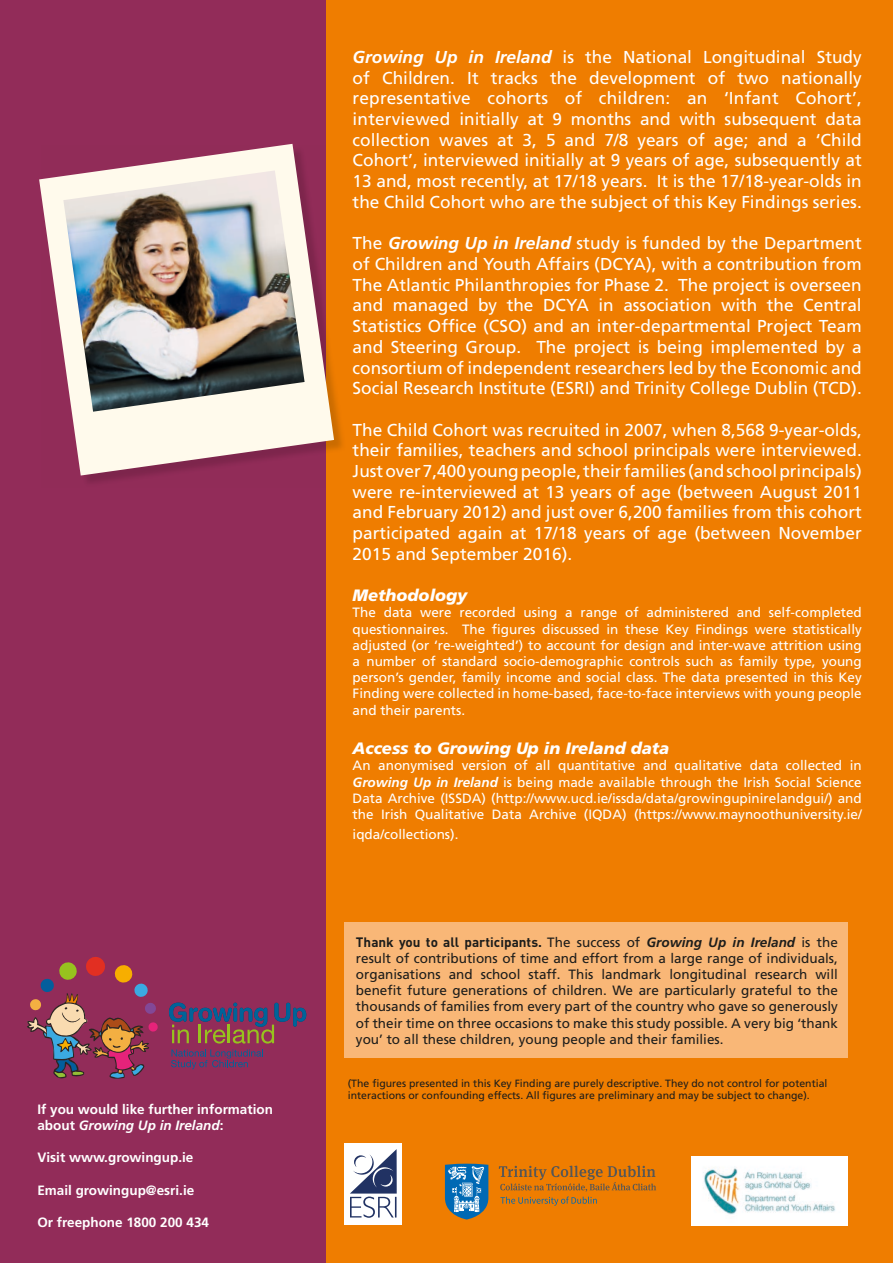
<style>
.page{position:relative;width:893px;height:1263px;background:#fff}
.page>*{position:absolute;margin:0;border:0;box-sizing:border-box;transform-origin:0 0}
.t1{font:17.25px/20.7px "Frutiger";color:#fff;text-align:justify}
.t2{font:italic 900 16.5px "Frutiger";color:#fff}
.t3{font:13.5px/16.2px "Frutiger";color:#fff;text-align:justify}
.t4{font:13.5px/16.2px "Frutiger";color:#1d1d1b;text-align:justify}
.t5{font:700 13.5px/16.2px "Frutiger";color:#fff}
.t6{font:700 13.5px "DIN";color:#1d1d1b}
.t7{font:10.5px/12.6px "Frutiger";color:#1d1d1b}
.s1{font-style:italic}
.s2{font-weight:700;font-style:italic}
.s3{font-family:"Frutiger";font-weight:400}
.s4{font-family:"Frutiger";font-style:italic}
</style>
<div class="page">
<div style="left:1px;top:0;width:892px;height:1263px;background:#ef7d00"></div>
<div style="left:0;top:0;width:325px;height:1263px;background:#922c59"></div>
<svg style="left:171px;top:1049px;width:92px;height:20px"></svg>
<svg style="left:169px;top:1003px;width:137px;height:40px"></svg>
<svg style="left:27px;top:957px;width:131px;height:122px"></svg>
<div style="left:344px;top:923px;width:504px;height:135px;background:#f9b777"></div>
<img style="left:691px;top:1157px;width:157px;height:68px">
<div style="left:344px;top:1143px;width:58px;height:82px;background:#fff"></div>
<svg style="left:350px;top:1149px;width:47px;height:69px"></svg>
<svg style="left:499px;top:1165px;width:157px;height:41px"></svg>
<svg style="left:445px;top:1164px;width:43px;height:55px;background:#4d8bb3"></svg>
<img style="left:80px;top:391px;width:262px;height:97px">
<svg style="left:39px;top:144px;width:295px;height:331px"></svg>
<img style="left:63px;top:170px;width:242px;height:242px">
<p class="t5" style="left:37px;top:1101px;width:237px">If you would like further information about <span class="s1">Growing Up in Ireland</span>:</p>
<p class="t5" style="left:37px;top:1149px;width:157px">Visit www.growingup.ie</p>
<p class="t5" style="left:37px;top:1182px;width:158px">Email growingup@esri.ie</p>
<p class="t5" style="left:37px;top:1214px;width:173px">Or freephone 1800 200 434</p>
<p class="t1" style="left:353px;top:47px;width:511px"><span class="s2">Growing Up in Ireland</span> is the National Longitudinal Study of Children. It tracks the development of two nationally representative cohorts of children: an ‘Infant Cohort’, interviewed initially at 9 months and with subsequent data collection waves at 3, 5 and 7/8 years of age; and a ‘Child Cohort’, interviewed initially at 9 years of age, subsequently at 13 and, most recently, at 17/18 years. It is the 17/18-year-olds in the Child Cohort who are the subject of this Key Findings series.</p>
<p class="t1" style="left:353px;top:233px;width:511px">The <span class="s2">Growing Up in Ireland</span> study is funded by the Department of Children and Youth Affairs (DCYA), with a contribution from The Atlantic Philanthropies for Phase 2. The project is overseen and managed by the DCYA in association with the Central Statistics Office (CSO) and an inter-departmental Project Team and Steering Group. The project is being implemented by a consortium of independent researchers led by the Economic and Social Research Institute (ESRI) and Trinity College Dublin (TCD).</p>
<p class="t1" style="left:353px;top:419px;width:511px">The Child Cohort was recruited in 2007, when 8,568 9-year-olds, their families, teachers and school principals were interviewed.<br>Just over 7,400 young people, their families (and school principals) were re-interviewed at 13 years of age (between August 2011 and February 2012) and just over 6,200 families from this cohort participated again at 17/18 years of age (between November 2015 and September 2016).</p>
<p class="t2" style="left:353px;top:586px;width:116px">Methodology</p>
<p class="t3" style="left:353px;top:605px;width:511px">The data were recorded using a range of administered and self-completed questionnaires. The figures discussed in these Key Findings were statistically adjusted (or ‘re-weighted’) to account for design and inter-wave attrition using a number of standard socio-demographic controls such as family type, young person’s gender, family income and social class. The data presented in this Key Finding were collected in home-based, face-to-face interviews with young people and their parents.</p>
<p class="t2" style="left:353px;top:739px;width:318px">Access to Growing Up in Ireland data</p>
<p class="t3" style="left:353px;top:758px;width:511px">An anonymised version of all quantitative and qualitative data collected in <span class="s2">Growing Up in Ireland</span> is being made available through the Irish Social Science Data Archive (ISSDA) (http://www.ucd.ie/issda/data/growingupinirelandgui/) and the Irish Qualitative Data Archive (IQDA) (https://www.maynoothuniversity.ie/</p>
<p class="t3" style="left:353px;top:826px;width:107px">iqda/collections).</p>
<p class="t6" style="left:356px;top:933px;width:483px">Thank you to all participants. <span class="s3">The success of</span> <span class="s4">Growing Up in Ireland</span> <span class="s3">is the</span></p>
<p class="t4" style="left:356px;top:950px;width:483px">result of contributions of time and effort from a large range of individuals, organisations and school staff. This landmark longitudinal research will benefit future generations of children. We are particularly grateful to the thousands of families from every part of the country who gave so generously of their time on three occasions to make this study possible. A very big ‘thank you’ to all these children, young people and their families.</p>
<p class="t7" style="left:348px;top:1077px;width:481px">(The figures presented in this Key Finding are purely descriptive. They do not control for potential interactions or confounding effects. All figures are preliminary and may be subject to change).</p>
</div>
